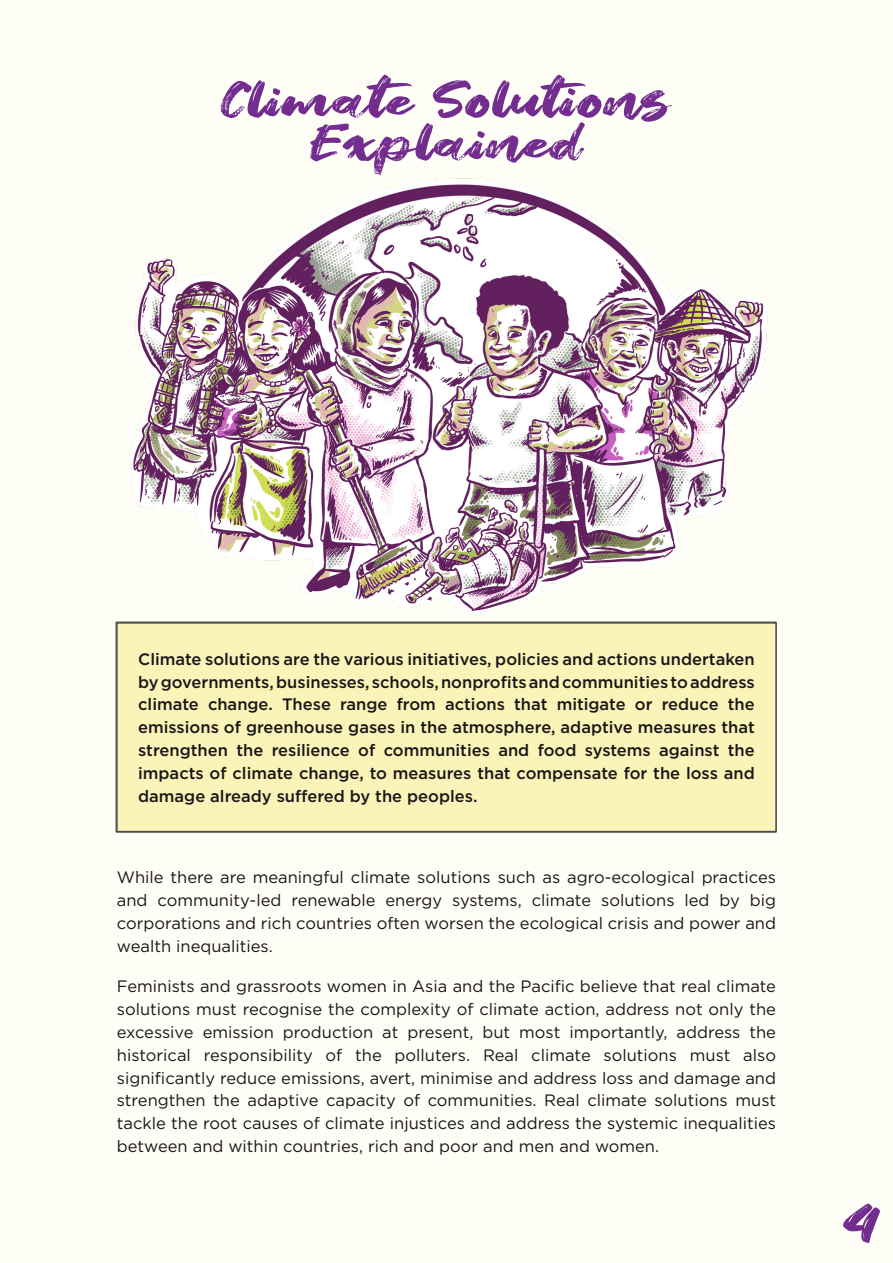
<style>
.page{position:relative;width:893px;height:1263px;background:#fefef6}
.page>*{position:absolute;margin:0;border:0;box-sizing:border-box;transform-origin:0 0}
.t1{font:60px "Hey October";color:#732d8f;scale:1.49 1}
.t2{font:48px/42.8px "Hey October";letter-spacing:.02em;color:#732d8f;text-align:center;scale:1.49 1}
.t3{font:16.5px/22.8px "Gotham";color:#1a1616;text-align:justify}
.t4{font:500 16.5px/22.8px "Gotham";color:#1a1616;text-align:justify}
</style>
<div class="page">
<div style="left:116px;top:622px;width:661px;height:210px;background:#faf4b9;border:2px solid #4d4c4b"></div>
<img style="left:115px;top:178px;width:662px;height:453px">
<h2 class="t2" style="left:221px;top:86px;width:303px">Climate Solutions<br>Explained</h2>
<p class="t4" style="left:138px;top:648px;width:618px">Climate solutions are the various initiatives, policies and actions undertaken by governments, businesses, schools, nonprofits and communities to address climate change. These range from actions that mitigate or reduce the emissions of greenhouse gases in the atmosphere, adaptive measures that strengthen the resilience of communities and food systems against the impacts of climate change, to measures that compensate for the loss and damage already suffered by the peoples.</p>
<p class="t3" style="left:117px;top:867px;width:661px">While there are meaningful climate solutions such as agro-ecological practices and community-led renewable energy systems, climate solutions led by big corporations and rich countries often worsen the ecological crisis and power and wealth inequalities.</p>
<p class="t3" style="left:117px;top:976px;width:661px">Feminists and grassroots women in Asia and the Pacific believe that real climate solutions must recognise the complexity of climate action, address not only the excessive emission production at present, but most importantly, address the historical responsibility of the polluters. Real climate solutions must also significantly reduce emissions, avert, minimise and address loss and damage and strengthen the adaptive capacity of communities. Real climate solutions must tackle the root causes of climate injustices and address the systemic inequalities between and within countries, rich and poor and men and women.</p>
<h1 class="t1" style="left:843px;top:1193px;width:25px">4</h1>
</div>
